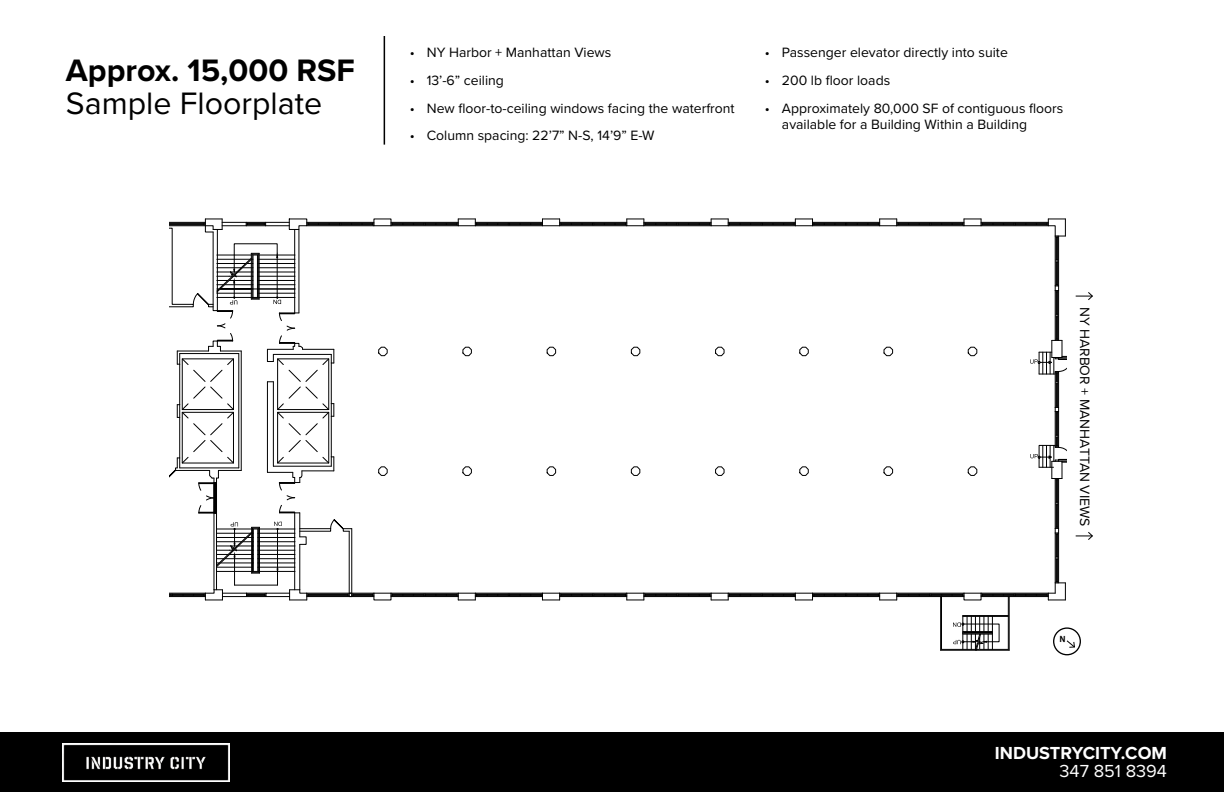
<style>
.page{position:relative;width:1224px;height:792px;background:#fff}
.page>*{position:absolute;margin:0;border:0;box-sizing:border-box;transform-origin:0 0}
.t1{font:700 32.2px "Proxima Nova";color:#000}
.t2{font:32.2px "Proxima Nova";color:#000}
.t3{font:700 18.1px "Proxima Nova";color:#fff}
.t4{font:18.1px "Proxima Nova";color:#fff}
.t5{font:14px/16.1px "Proxima Nova";color:#000}
</style>
<div class="page">
<div style="left:0;top:732px;width:1224px;height:60px;background:#000"></div>
<img style="left:63px;top:743px;width:167px;height:39px">
<div style="left:1053px;top:627px;width:28px;height:28px;border:1px solid #000;border-radius:50%"></div>
<hr style="left:384px;top:36px;width:1px;height:109px;background:#000">
<svg style="left:169px;top:218px;width:898px;height:438px"></svg>
<svg style="left:1076px;top:292px;width:17px;height:8px"></svg>
<svg style="left:1076px;top:532px;width:17px;height:8px"></svg>
<svg style="left:1060px;top:636px;width:15px;height:12px"></svg>
<h1 class="t1" style="left:66px;top:47px;width:290px">Approx. 15,000 RSF</h1>
<h1 class="t2" style="left:66px;top:79px;width:258px">Sample Floorplate</h1>
<p class="t5" style="left:410px;top:44px;width:203px">• NY Harbor + Manhattan Views</p>
<p class="t5" style="left:410px;top:72px;width:96px">• 13’-6” ceiling</p>
<p class="t5" style="left:410px;top:99px;width:327px">• New floor-to-ceiling windows facing the waterfront</p>
<p class="t5" style="left:410px;top:127px;width:246px">• Column spacing: 22’7” N-S, 14’9” E-W</p>
<p class="t5" style="left:765px;top:44px;width:245px">• Passenger elevator directly into suite</p>
<p class="t5" style="left:765px;top:72px;width:127px">• 200 lb floor loads</p>
<p class="t5" style="left:782px;top:99px;width:283px;text-indent:-17px">• Approximately 80,000 SF of contiguous floors available for a Building Within a Building</p>
<p class="t5" style="left:1093px;top:307px;width:221px;rotate:90deg">NY HARBOR + MANHATTAN VIEWS</p>
<p class="t3" style="left:995px;top:740px;width:174px">INDUSTRYCITY.COM</p>
<p class="t4" style="left:1060px;top:758px;width:109px">347 851 8394</p>
</div>
